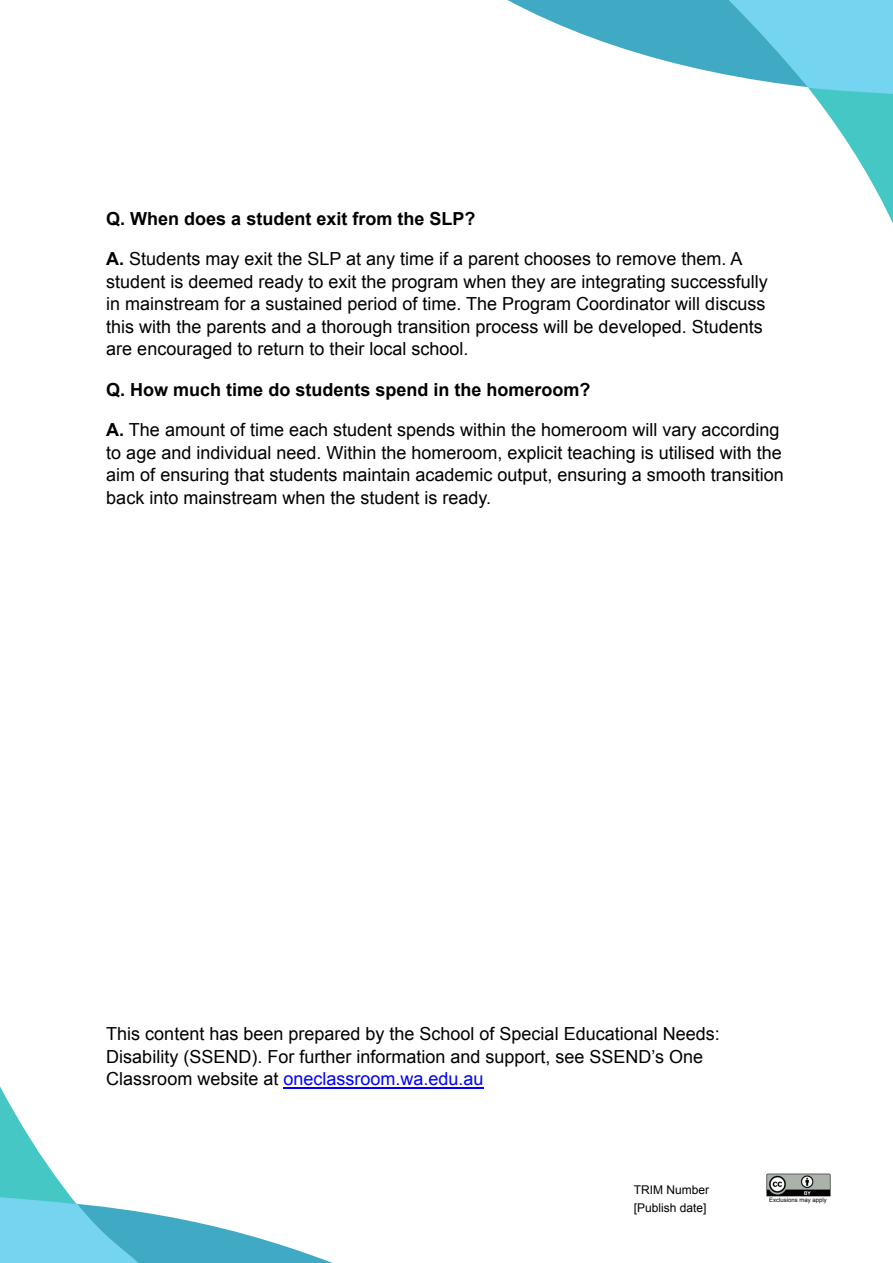
<style>
.page{position:relative;width:893px;height:1263px;background:#fff}
.page>*{position:absolute;margin:0;border:0;box-sizing:border-box;transform-origin:0 0}
.t1{font:18px/22.5px "Arial";color:#000}
.t2{font:700 18px "Arial";color:#000}
.t3{font:12px/18px "Arial";color:#000}
.t4{font:6px "Arial";color:#000}
.s1{font-weight:700}
.s2{color:#00f}
</style>
<div class="page">
<svg style="left:0;top:1086px;width:333px;height:177px"></svg>
<svg style="left:507px;top:0;width:386px;height:224px"></svg>
<img style="left:766px;top:1173px;width:65px;height:24px">
<hr style="left:283px;top:1087px;width:200px;height:1px;background:#00f">
<p class="t2" style="left:106px;top:211px;width:371px">Q. When does a student exit from the SLP?</p>
<p class="t1" style="left:106px;top:249px;width:663px"><span class="s1">A.</span> Students may exit the SLP at any time if a parent chooses to remove them. A student is deemed ready to exit the program when they are integrating successfully in mainstream for a sustained period of time. The Program Coordinator will discuss this with the parents and a thorough transition process will be developed. Students are encouraged to return to their local school.</p>
<p class="t2" style="left:106px;top:382px;width:486px">Q. How much time do students spend in the homeroom?</p>
<p class="t1" style="left:106px;top:420px;width:679px"><span class="s1">A.</span> The amount of time each student spends within the homeroom will vary according to age and individual need. Within the homeroom, explicit teaching is utilised with the aim of ensuring that students maintain academic output, ensuring a smooth transition back into mainstream when the student is ready.</p>
<p class="t1" style="left:106px;top:1024px;width:615px">This content has been prepared by the School of Special Educational Needs:<br>Disability (SSEND). For further information and support, see SSEND’s One<br>Classroom website at <span class="s2">oneclassroom.wa.edu.au</span></p>
<p class="t3" style="left:634px;top:1181px;width:77px">TRIM Number [Publish date]</p>
<p class="t4" style="left:769px;top:1198px;width:59px">Exclusions may apply</p>
</div>
